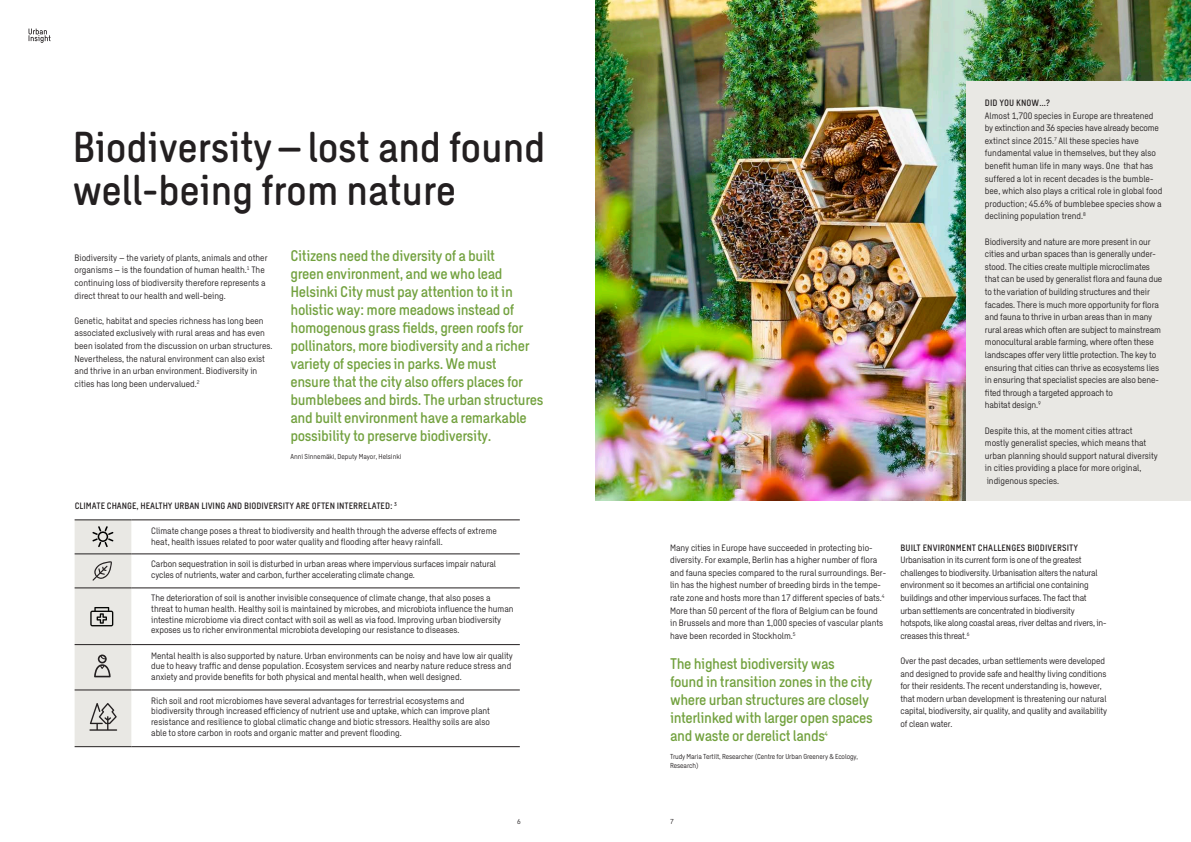
<style>
.page{position:relative;width:1191px;height:842px;background:#fff}
.page>*{position:absolute;margin:0;border:0;box-sizing:border-box;transform-origin:0 0}
.Heading_Intro_28_29{font:500 42px/43.2px "Sweco Sans";letter-spacing:-.01em;color:#231f20}
.Caption_7_9{font:500 15px/18px "Sweco Sans";letter-spacing:-.025em;color:#72a13e}
.body_text_9_12_6{font:9px/12.6px "Sweco Sans";letter-spacing:-.01em;color:#231f20}
.Body_text_9_10_8{font:9px/10.8px "Sweco Sans";color:#231f20}
.intem_heading_9_12_6{font:500 9px "Sweco Sans";color:#231f20}
.Caption_7_9-2{font:7px/9px "Sweco Sans";letter-spacing:-.01em;color:#231f20}
.Caption_7_9-3{font:500 6.4px "Sweco Sans";color:#72a13e}
</style>
<div class="page">
<img style="left:595px;top:0;width:596px;height:500px">
<div style="left:967px;top:81px;width:224px;height:419px;background:#e9e8e4"></div>
<svg style="left:29px;top:29px;width:22px;height:14px"></svg>
<hr style="left:131px;top:520px;width:389px;height:1px;background:#231f20">
<hr style="left:131px;top:554px;width:389px;height:1px;background:#231f20">
<hr style="left:131px;top:588px;width:389px;height:1px;background:#231f20">
<hr style="left:131px;top:644px;width:389px;height:1px;background:#231f20">
<hr style="left:131px;top:690px;width:389px;height:1px;background:#231f20">
<hr style="left:131px;top:746px;width:389px;height:1px;background:#231f20">
<svg style="left:75px;top:520px;width:56px;height:227px;background:#d9d8d4"></svg>
<p class="Heading_Intro_28_29" style="left:72px;top:125px;width:475px">Biodiversity – lost and found well-being from nature</p>
<p class="Caption_7_9" style="left:290px;top:246px;width:254px">Citizens need the diversity of a built<br>green environment, and we who lead Helsinki City must pay attention to it in holistic way: more meadows instead of homogenous grass fields, green roofs for pollinators, more biodiversity and a richer variety of species in parks. We must<br>ensure that the city also offers places for bumblebees and birds. The urban structures and built environment have a remarkable possibility to preserve biodiversity.</p>
<p class="Caption_7_9-2" style="left:290px;top:452px;width:112px">Anni Sinnemäki, Deputy Mayor, Helsinki</p>
<p class="body_text_9_12_6" style="left:75px;top:251px;width:194px">Biodiversity – the variety of plants, animals and other organisms – is the foundation of human health.<sup>1</sup> The continuing loss of biodiversity therefore represents a direct threat to our health and well-being.</p>
<p class="body_text_9_12_6" style="left:75px;top:314px;width:199px">Genetic, habitat and species richness has long been associated exclusively with rural areas and has even been isolated from the discussion on urban structures.<br>Nevertheless, the natural environment can also exist and thrive in an urban environment. Biodiversity in cities has long been undervalued.<sup>2</sup></p>
<p class="intem_heading_9_12_6" style="left:75px;top:501px;width:324px">CLIMATE CHANGE, HEALTHY URBAN LIVING AND BIODIVERSITY ARE OFTEN INTERRELATED: <sup>3</sup></p>
<p class="Body_text_9_10_8" style="left:151px;top:526px;width:347px">Climate change poses a threat to biodiversity and health through the adverse effects of extreme heat, health issues related to poor water quality and flooding after heavy rainfall.</p>
<p class="Body_text_9_10_8" style="left:151px;top:558px;width:346px">Carbon sequestration in soil is disturbed in urban areas where impervious surfaces impair natural cycles of nutrients, water and carbon, further accelerating climate change.</p>
<p class="Body_text_9_10_8" style="left:151px;top:592px;width:364px">The deterioration of soil is another invisible consequence of climate change, that also poses a threat to human health. Healthy soil is maintained by microbes, and microbiota influence the human intestine microbiome via direct contact with soil as well as via food. Improving urban biodiversity exposes us to richer environmental microbiota developing our resistance to diseases.</p>
<p class="Body_text_9_10_8" style="left:151px;top:650px;width:363px">Mental health is also supported by nature. Urban environments can be noisy and have low air quality due to heavy traffic and dense population. Ecosystem services and nearby nature reduce stress and anxiety and provide benefits for both physical and mental health, when well designed.</p>
<p class="Body_text_9_10_8" style="left:151px;top:695px;width:340px">Rich soil and root microbiomes have several advantages for terrestrial ecosystems and biodiversity through increased efficiency of nutrient use and uptake, which can improve plant resistance and resilience to global climatic change and biotic stressors. Healthy soils are also able to store carbon in roots and organic matter and prevent flooding.</p>
<p class="intem_heading_9_12_6" style="left:985px;top:97px;width:67px">DID YOU KNOW…?</p>
<p class="body_text_9_12_6" style="left:985px;top:109px;width:179px">Almost 1,700 species in Europe are threatened by extinction and 36 species have already become extinct since 2015.<sup>7</sup> All these species have fundamental value in themselves, but they also benefit human life in many ways. One that has suffered a lot in recent decades is the bumble&shy;bee, which also plays a critical role in global food production; 45.6% of bumblebee species show a declining population trend.<sup>8</sup></p>
<p class="body_text_9_12_6" style="left:985px;top:235px;width:179px">Biodiversity and nature are more present in our cities and urban spaces than is generally under&shy;stood. The cities create multiple microclimates that can be used by generalist flora and fauna due to the variation of building structures and their facades. There is much more opportunity for flora and fauna to thrive in urban areas than in many rural areas which often are subject to mainstream monocultural arable farming, where often these landscapes offer very little protection. The key to ensuring that cities can thrive as ecosystems lies in ensuring that specialist species are also bene&shy;fited through a targeted approach to<br>habitat design.<sup>9</sup></p>
<p class="body_text_9_12_6" style="left:985px;top:424px;width:174px">Despite this, at the moment cities attract mostly generalist species, which means that urban planning should support natural diversity in cities providing a place for more original, indigenous species.</p>
<p class="body_text_9_12_6" style="left:670px;top:541px;width:217px">Many cities in Europe have succeeded in protecting bio&shy;diversity. For example, Berlin has a higher number of flora and fauna species compared to the rural surroundings. Ber&shy;lin has the highest number of breeding birds in the tempe&shy;rate zone and hosts more than 17 different species of bats.<sup>4<br></sup>More than 50 percent of the flora of Belgium can be found in Brussels and more than 1,000 species of vascular plants have been recorded in Stockholm.<sup>5</sup></p>
<p class="Caption_7_9" style="left:670px;top:655px;width:204px">The highest biodiversity was<br>found in transition zones in the city where urban structures are closely interlinked with larger open spaces and waste or derelict lands</p>
<p class="Caption_7_9-3" style="left:824px;top:730px;width:5px">4</p>
<p class="Caption_7_9-2" style="left:670px;top:752px;width:189px">Trudy Maria Tertilt, Researcher (Centre for Urban Greenery &amp; Ecology,<br>Research)</p>
<p class="intem_heading_9_12_6" style="left:900px;top:542px;width:179px">BUILT ENVIRONMENT CHALLENGES BIODIVERSITY</p>
<p class="body_text_9_12_6" style="left:900px;top:554px;width:207px">Urbanisation in its current form is one of the greatest challenges to biodiversity. Urbanisation alters the natural environment so it becomes an artificial one containing buildings and other impervious surfaces. The fact that urban settlements are concentrated in biodiversity hotspots, like along coastal areas, river deltas and rivers, in&shy;creases this threat.<sup>6</sup></p>
<p class="body_text_9_12_6" style="left:900px;top:655px;width:208px">Over the past decades, urban settlements were developed and designed to provide safe and healthy living conditions for their residents. The recent understanding is, however, that modern urban development is threatening our natural capital, biodiversity, air quality, and quality and availability of clean water.</p>
<p class="Caption_7_9-2" style="left:517px;top:817px;width:5px">6</p>
<p class="Caption_7_9-2" style="left:670px;top:817px;width:5px">7</p>
</div>
